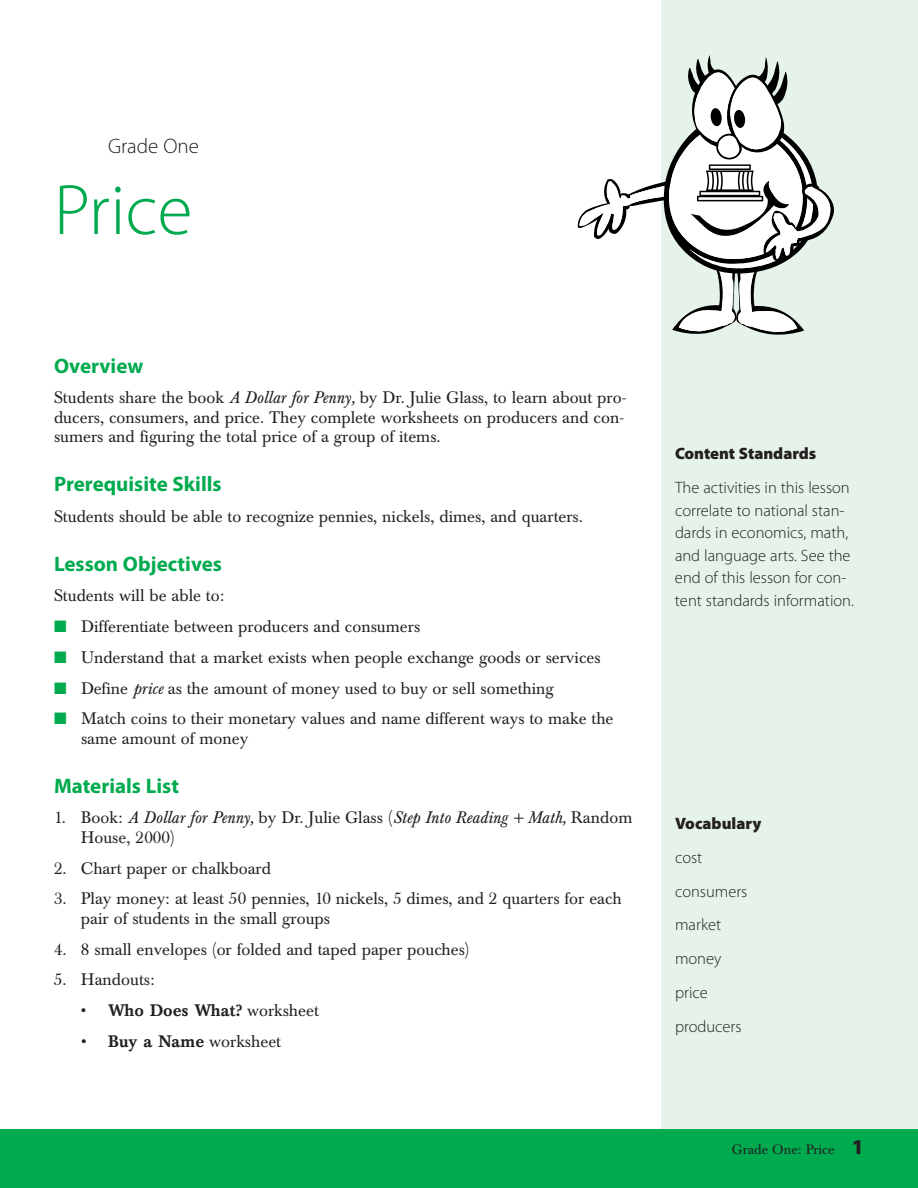
<style>
.page{position:relative;width:918px;height:1188px;background:#fff}
.page>*{position:absolute;margin:0;border:0;box-sizing:border-box;transform-origin:0 0}
.t1{font:300 72px "Myriad Pro";color:#00aa4f}
.t2{font:700 21px "Myriad Pro";color:#00aa4f}
.t3{font:300 21px "Myriad Pro";color:#231f20}
.t4{font:16.5px/19.5px "Baskerville BE";color:#231f20}
.t5{font:300 16.5px/22.5px "Myriad Pro";color:#231f20}
.t6{font:900 16.5px "Myriad Pro";color:#231f20}
.t7{font:500 16.5px "Baskerville BE";color:#231f20}
.t8{font:13.5px "Baskerville BE";color:#231f20}
.s1{font-style:italic}
.s2{color:#00aa4f}
.s3{font-weight:400}
.s4{font-weight:500}
.s5{font-family:"Myriad Pro";font-weight:900;font-size:21px}
</style>
<div class="page">
<div style="left:662px;top:0;width:256px;height:1188px;background:#e5f3e8"></div>
<div style="left:0;top:1130px;width:918px;height:58px;background:#00aa4f"></div>
<svg style="left:578px;top:55px;width:256px;height:280px"></svg>
<p class="t3" style="left:108px;top:138px;width:93px">Grade One</p>
<h1 class="t1" style="left:54px;top:183px;width:140px">Price</h1>
<p class="t2" style="left:54px;top:358px;width:91px">Overview</p>
<p class="t4" style="left:54px;top:390px;width:574px">Students share the book <span class="s1">A Dollar for Penny,</span> by Dr. Julie Glass, to learn about pro&shy;ducers, consumers, and price. They complete worksheets on producers and con&shy;sumers and figuring the total price of a group of items.</p>
<p class="t2" style="left:54px;top:476px;width:169px">Prerequisite Skills</p>
<p class="t4" style="left:54px;top:508px;width:530px">Students should be able to recognize pennies, nickels, dimes, and quarters.</p>
<p class="t2" style="left:54px;top:556px;width:170px">Lesson Objectives</p>
<p class="t4" style="left:54px;top:588px;width:172px">Students will be able to:</p>
<p class="t4" style="left:54px;top:619px;width:368px"><span class="s2">■</span> Differentiate between producers and consumers</p>
<p class="t4" style="left:54px;top:649px;width:548px"><span class="s2">■</span> Understand that a market exists when people exchange goods or services</p>
<p class="t4" style="left:54px;top:680px;width:501px"><span class="s2">■</span> Define <span class="s1">price</span> as the amount of money used to buy or sell something</p>
<p class="t4" style="left:81px;top:711px;width:534px;text-indent:-27px"><span class="s2">■</span> Match coins to their monetary values and name different ways to make the same amount of money</p>
<p class="t2" style="left:54px;top:778px;width:127px">Materials List</p>
<p class="t4" style="left:81px;top:810px;width:553px;text-indent:-27px">1. Book: <span class="s1">A Dollar for Penny,</span> by Dr. Julie Glass (<span class="s1">Step Into Reading + Math,</span> Random<br>House, 2000)</p>
<p class="t4" style="left:54px;top:860px;width:219px">2. Chart paper or chalkboard</p>
<p class="t4" style="left:81px;top:891px;width:542px;text-indent:-27px">3. Play money: at least 50 pennies, 10 nickels, 5 dimes, and 2 quarters for each pair of students in the small groups</p>
<p class="t4" style="left:54px;top:941px;width:417px">4. 8 small envelopes (or folded and taped paper pouches)</p>
<p class="t4" style="left:54px;top:972px;width:102px">5. Handouts:</p>
<p class="t7" style="left:81px;top:1004px;width:239px"><span class="s3">•</span> Who Does What? <span class="s3">worksheet</span></p>
<p class="t4" style="left:81px;top:1033px;width:202px">• <span class="s4">Buy a Name</span> worksheet</p>
<p class="t6" style="left:675px;top:448px;width:143px">Content Standards</p>
<p class="t5" style="left:675px;top:478px;width:180px">The activities in this lesson correlate to national stan&shy;dards in economics, math, and language arts. See the end of this lesson for con&shy;tent standards information.</p>
<p class="t6" style="left:675px;top:817px;width:88px">Vocabulary</p>
<p class="t5" style="left:675px;top:842px;width:74px;line-height:33.8px">cost consumers market money price producers</p>
<p class="t8" style="left:732px;top:1144px;width:134px">Grade One: Price <span class="s5">1</span></p>
</div>
